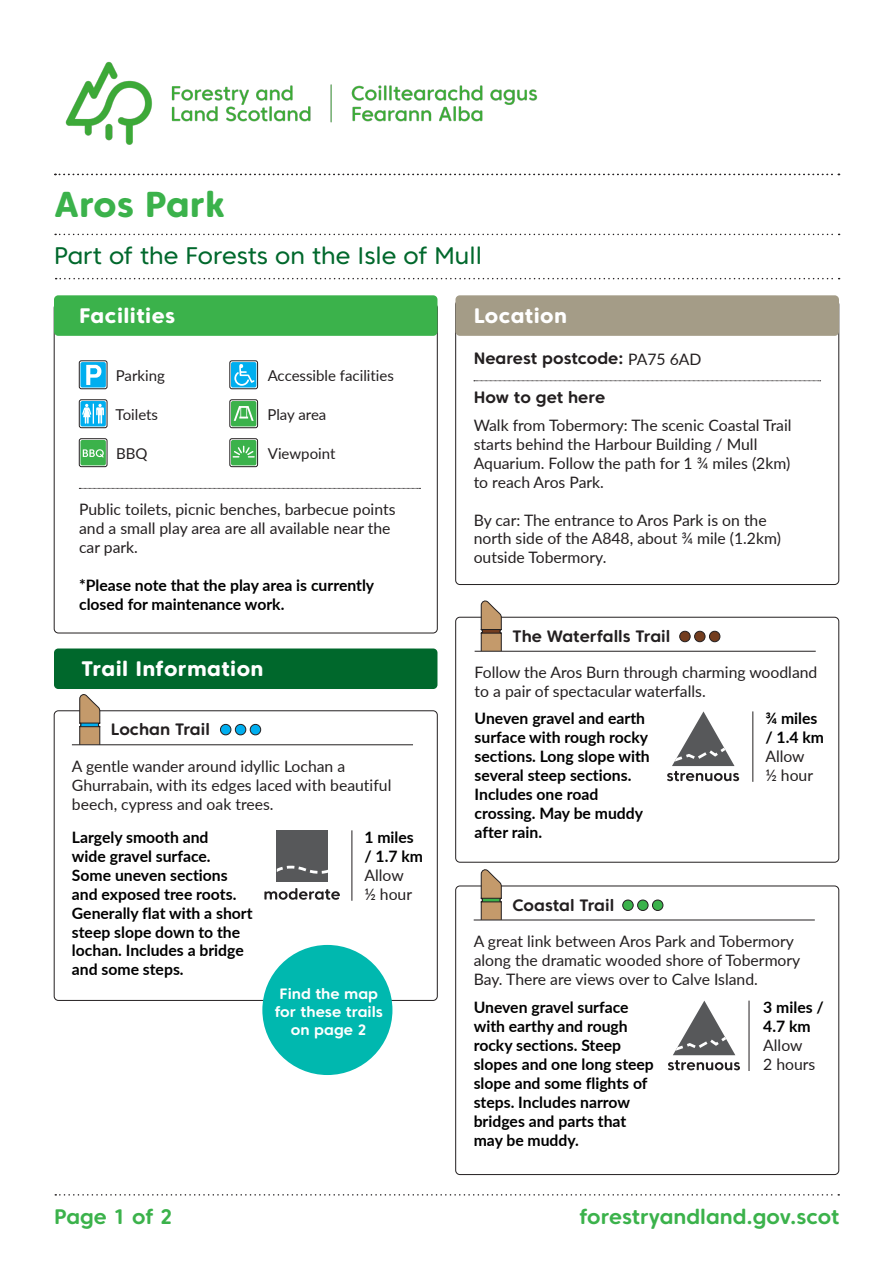
<style>
.page{position:relative;width:893px;height:1263px;background:#fff}
.page>*{position:absolute;margin:0;border:0;box-sizing:border-box;transform-origin:0 0}
.Header_1_-_H1{font:800 36px "Core Sans CR 75";color:#3bb24b}
.Header_2_-_H2{font:24px "Core Sans CR 45";color:#00682c}
.Header_3_-_H3{font:800 21px "Core Sans CR 75";letter-spacing:.02em;color:#fff}
.Web_address{font:700 21px "Core Sans CR 65";color:#3bb24b}
.Titles_Bold{font:700 16.5px "Core Sans CR 65";color:#231f20}
.Body_copy{font:700 16.5px "Core Sans CR 65";color:#231f20}
.Body_copy-2{font:15.75px/18.9px "Lato";color:#231f20}
.Body_copy_bold{font:700 15.75px/18.9px "Lato";color:#000001}
.Facilities_-_P1{font:15px "Lato";color:#231f20}
.Extra_info{font:700 15px "Core Sans CR 65";color:#fff}
.s1{font-family:"Lato";font-weight:400;font-size:15.75px}
</style>
<div class="page">
<img style="left:65px;top:61px;width:473px;height:84px">
<svg style="left:55px;top:1194px;width:784px;height:1px"></svg>
<div style="left:54px;top:711px;width:383px;height:289px;border:1px solid #231f20;border-radius:4px"></div>
<svg style="left:79px;top:694px;width:21px;height:50px"></svg>
<div style="left:277px;top:830px;width:51px;height:52px;background:#57585a"></div>
<svg style="left:277px;top:865px;width:51px;height:9px"></svg>
<svg style="left:264px;top:888px;width:76px;height:12px"></svg>
<hr style="left:352px;top:830px;width:1px;height:71px;background:#231f20">
<hr style="left:72px;top:744px;width:341px;height:1px;background:#231f20">
<div style="left:220px;top:724px;width:11px;height:11px;background:#00aeef;border-radius:50%"></div>
<div style="left:220px;top:724px;width:11px;height:11px;border:1px solid #231f20;border-radius:50%"></div>
<div style="left:250px;top:724px;width:11px;height:11px;background:#00aeef;border-radius:50%"></div>
<div style="left:250px;top:724px;width:11px;height:11px;border:1px solid #231f20;border-radius:50%"></div>
<div style="left:235px;top:724px;width:11px;height:11px;background:#00aeef;border-radius:50%"></div>
<div style="left:235px;top:724px;width:11px;height:11px;border:1px solid #231f20;border-radius:50%"></div>
<div style="left:54px;top:295px;width:383px;height:41px;background:#3bb24b;border-radius:4px"></div>
<div style="left:455px;top:295px;width:384px;height:41px;background:#a49c87;border-radius:4px"></div>
<svg style="left:474px;top:380px;width:347px;height:1px"></svg>
<div style="left:54px;top:648px;width:383px;height:41px;background:#00682c;border-radius:4px"></div>
<svg style="left:55px;top:174px;width:785px;height:1px"></svg>
<svg style="left:55px;top:234px;width:785px;height:1px"></svg>
<svg style="left:56px;top:278px;width:784px;height:1px"></svg>
<svg style="left:79px;top:488px;width:341px;height:1px"></svg>
<svg style="left:79px;top:361px;width:28px;height:28px"></svg>
<div style="left:79px;top:361px;width:28px;height:28px;border:1px solid #231f20;border-radius:2px"></div>
<svg style="left:79px;top:400px;width:28px;height:28px"></svg>
<div style="left:79px;top:400px;width:28px;height:28px;border:1px solid #231f20;border-radius:2px"></div>
<svg style="left:79px;top:440px;width:28px;height:27px"></svg>
<div style="left:79px;top:438px;width:28px;height:29px;border:1px solid #231f20;border-radius:2px"></div>
<svg style="left:230px;top:361px;width:28px;height:28px"></svg>
<div style="left:230px;top:361px;width:28px;height:28px;border:1px solid #231f20;border-radius:2px"></div>
<svg style="left:230px;top:400px;width:28px;height:28px"></svg>
<div style="left:230px;top:400px;width:28px;height:28px;border:1px solid #231f20;border-radius:2px"></div>
<svg style="left:230px;top:440px;width:28px;height:27px"></svg>
<div style="left:230px;top:438px;width:28px;height:29px;border:1px solid #231f20;border-radius:2px"></div>
<div style="left:455px;top:617px;width:384px;height:245px;border:1px solid #231f20;border-radius:4px"></div>
<svg style="left:481px;top:600px;width:21px;height:51px"></svg>
<svg style="left:667px;top:711px;width:72px;height:70px"></svg>
<hr style="left:753px;top:711px;width:1px;height:71px;background:#231f20">
<hr style="left:475px;top:651px;width:341px;height:1px;background:#231f20">
<div style="left:680px;top:631px;width:10px;height:11px;background:#733d1f;border-radius:50%"></div>
<div style="left:679px;top:631px;width:11px;height:11px;border:1px solid #231f20;border-radius:50%"></div>
<div style="left:709px;top:631px;width:11px;height:11px;background:#733d1f;border-radius:50%"></div>
<div style="left:709px;top:631px;width:11px;height:11px;border:1px solid #231f20;border-radius:50%"></div>
<div style="left:695px;top:631px;width:10px;height:11px;background:#733d1f;border-radius:50%"></div>
<div style="left:694px;top:631px;width:11px;height:11px;border:1px solid #231f20;border-radius:50%"></div>
<div style="left:455px;top:886px;width:384px;height:289px;border:1px solid #231f20;border-radius:4px"></div>
<svg style="left:481px;top:869px;width:21px;height:51px"></svg>
<svg style="left:668px;top:1000px;width:72px;height:70px"></svg>
<hr style="left:749px;top:1000px;width:1px;height:71px;background:#231f20">
<hr style="left:474px;top:920px;width:341px;height:1px;background:#231f20">
<div style="left:623px;top:900px;width:10px;height:10px;background:#3bb24b;border-radius:50%"></div>
<div style="left:622px;top:900px;width:11px;height:11px;border:1px solid #231f20;border-radius:50%"></div>
<div style="left:652px;top:900px;width:11px;height:10px;background:#3bb24b;border-radius:50%"></div>
<div style="left:652px;top:900px;width:11px;height:11px;border:1px solid #231f20;border-radius:50%"></div>
<div style="left:638px;top:900px;width:10px;height:10px;background:#3bb24b;border-radius:50%"></div>
<div style="left:637px;top:900px;width:11px;height:11px;border:1px solid #231f20;border-radius:50%"></div>
<div style="left:262px;top:945px;width:130px;height:130px;background:#00b8af;border-radius:50%"></div>
<h1 class="Header_1_-_H1" style="left:54px;top:182px;width:172px">Aros Park</h1>
<h2 class="Header_2_-_H2" style="left:54px;top:240px;width:429px">Part of the Forests on the Isle of Mull</h2>
<h3 class="Header_3_-_H3" style="left:79px;top:303px;width:98px">Facilities</h3>
<h3 class="Header_3_-_H3" style="left:474px;top:302px;width:95px">Location</h3>
<p class="Facilities_-_P1" style="left:116px;top:365px;width:51px">Parking</p>
<p class="Facilities_-_P1" style="left:116px;top:404px;width:44px">Toilets</p>
<p class="Facilities_-_P1" style="left:116px;top:442px;width:33px">BBQ</p>
<p class="Facilities_-_P1" style="left:268px;top:365px;width:128px">Accessible facilities</p>
<p class="Facilities_-_P1" style="left:267px;top:404px;width:60px">Play area</p>
<p class="Facilities_-_P1" style="left:268px;top:442px;width:69px">Viewpoint</p>
<p class="Body_copy-2" style="left:79px;top:499px;width:318px">Public toilets, picnic benches, barbecue points</p>
<p class="Body_copy-2" style="left:79px;top:518px;width:313px">and a small play area are all available near the</p>
<p class="Body_copy-2" style="left:79px;top:537px;width:60px">car park.</p>
<p class="Body_copy_bold" style="left:79px;top:575px;width:297px">*Please note that the play area is currently closed for maintenance work.</p>
<h3 class="Header_3_-_H3" style="left:82px;top:655px;width:184px">Trail Information</h3>
<p class="Titles_Bold" style="left:111px;top:719px;width:100px">Lochan Trail</p>
<p class="Body_copy-2" style="left:72px;top:756px;width:275px">A gentle wander around idyllic Lochan a</p>
<p class="Body_copy-2" style="left:72px;top:775px;width:321px">Ghurrabain, with its edges laced with beautiful beech, cypress and oak trees.</p>
<p class="Body_copy_bold" style="left:72px;top:827px;width:182px">Largely smooth and<br>wide gravel surface.<br>Some uneven sections and exposed tree roots.<br>Generally flat with a short steep slope down to the lochan. Includes a bridge and some steps.</p>
<p class="Body_copy_bold" style="left:364px;top:827px;width:51px">1 miles</p>
<p class="Body_copy_bold" style="left:364px;top:846px;width:60px">/ 1.7 km</p>
<p class="Body_copy-2" style="left:364px;top:865px;width:41px">Allow</p>
<p class="Body_copy-2" style="left:364px;top:884px;width:49px">½ hour</p>
<p class="Extra_info" style="left:280px;top:985px;width:100px">Find the map</p>
<p class="Extra_info" style="left:275px;top:1003px;width:110px">for these trails</p>
<p class="Extra_info" style="left:291px;top:1021px;width:77px">on page 2</p>
<h3 class="Web_address" style="left:54px;top:1203px;width:120px">Page 1 of 2</h3>
<p class="Body_copy" style="left:474px;top:348px;width:229px">Nearest postcode: <span class="s1">PA75 6AD</span></p>
<p class="Titles_Bold" style="left:474px;top:386px;width:133px">How to get here</p>
<p class="Body_copy-2" style="left:474px;top:415px;width:319px">Walk from Tobermory: The scenic Coastal Trail starts behind the Harbour Building / Mull</p>
<p class="Body_copy-2" style="left:474px;top:453px;width:318px">Aquarium. Follow the path for 1 ¾ miles (2km)</p>
<p class="Body_copy-2" style="left:474px;top:472px;width:132px">to reach Aros Park.</p>
<p class="Body_copy-2" style="left:474px;top:510px;width:295px">By car: The entrance to Aros Park is on the</p>
<p class="Body_copy-2" style="left:474px;top:529px;width:309px">north side of the A848, about ¾ mile (1.2km)</p>
<p class="Body_copy-2" style="left:474px;top:547px;width:134px">outside Tobermory.</p>
<p class="Titles_Bold" style="left:512px;top:626px;width:159px">The Waterfalls Trail</p>
<p class="Body_copy-2" style="left:475px;top:662px;width:344px">Follow the Aros Burn through charming woodland to a pair of spectacular waterfalls.</p>
<p class="Body_copy_bold" style="left:475px;top:708px;width:177px">Uneven gravel and earth surface with rough rocky sections. Long slope with several steep sections.<br>Includes one road crossing. May be muddy after rain.</p>
<p class="Titles_Bold" style="left:512px;top:894px;width:103px">Coastal Trail</p>
<p class="Body_copy_bold" style="left:765px;top:708px;width:54px">¾ miles</p>
<p class="Body_copy_bold" style="left:765px;top:727px;width:60px">/ 1.4 km</p>
<p class="Body_copy-2" style="left:765px;top:746px;width:41px">Allow</p>
<p class="Body_copy-2" style="left:765px;top:765px;width:49px">½ hour</p>
<p class="Body_copy-2" style="left:474px;top:931px;width:328px">A great link between Aros Park and Tobermory along the dramatic wooded shore of Tobermory<br>Bay. There are views over to Calve Island.</p>
<p class="Body_copy_bold" style="left:474px;top:997px;width:182px">Uneven gravel surface with earthy and rough rocky sections. Steep slopes and one long steep slope and some flights of steps. Includes narrow bridges and parts that may be muddy.</p>
<p class="Body_copy_bold" style="left:763px;top:997px;width:62px">3 miles /<br>4.7 km</p>
<p class="Body_copy-2" style="left:763px;top:1035px;width:41px">Allow</p>
<p class="Body_copy-2" style="left:763px;top:1054px;width:54px">2 hours</p>
<p class="Web_address" style="left:579px;top:1203px;width:261px">forestryandland.gov.scot</p>
</div>
